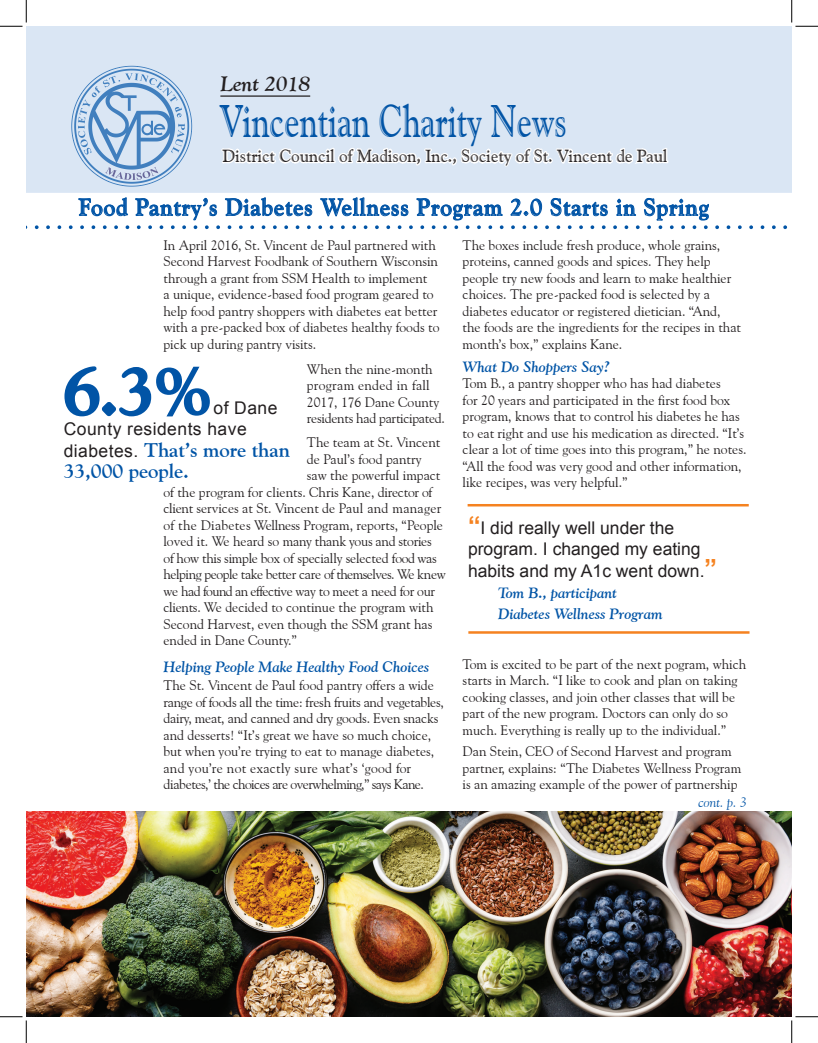
<style>
.page{position:relative;width:818px;height:1043px;background:#fff}
.page>*{position:absolute;margin:0;border:0;box-sizing:border-box;transform-origin:0 0}
.t1{font:700 67.5px "Goudy Old Style BT";color:#0154a6}
.t2{font:45.5px "Goudy Handtooled BT";color:#0154a6;scale:.71 1}
.t3{font:700 23.75px "Goudy Old Style BT";letter-spacing:.04em;color:#0154a6;scale:.94 1}
.t4{font:italic 700 21px "Goudy Old Style BT";color:#231f20}
.t5{font:700 20px/21.2px "Goudy Old Style BT";color:#0154a6}
.t6{font:17.5px/21.2px "Arial";color:#231f20}
.t7{font:17.5px "Goudy Handtooled BT";color:#231f20;scale:.94 1}
.t8{font:17.5px/21.2px "Arial";letter-spacing:.025em;color:#231f20}
.t9{font:italic 700 15px/21.2px "Goudy Old Style BT";color:#0154a6}
.t10{font:13.75px/16.5px "Goudy Old Style BT";color:#231f20}
.t11{font:13.75px "Goudy Old Style BT";letter-spacing:-.02em;color:#231f20}
.t12{font:13.75px "Goudy Old Style BT";letter-spacing:-.03em;color:#231f20}
.t13{font:13.75px "Goudy Old Style BT";letter-spacing:-.04em;color:#231f20}
.t14{font:italic 13.75px "Goudy Old Style BT";color:#0154a6}
.s1{font-family:"Arial";font-weight:400;font-size:17.5px;color:#231f20}
.s2{font-weight:700;font-size:25px;color:#f58220}
</style>
<div class="page">
<svg style="left:64px;top:366px;width:146px;height:51px"></svg>
<hr style="left:467px;top:504px;width:281px;height:2px;background:#f58220">
<hr style="left:468px;top:631px;width:281px;height:2px;background:#f58220">
<img style="left:26px;top:811px;width:765px;height:205px">
<svg style="left:0;top:1016px;width:27px;height:26px"></svg>
<svg style="left:0;top:0;width:818px;height:230px"></svg>
<svg style="left:791px;top:1016px;width:27px;height:26px"></svg>
<h3 class="t4" style="left:220px;top:71px;width:91px">Lent 2018</h3>
<h2 class="t2" style="left:219px;top:93px;width:490px">Vincentian Charity News</h2>
<p class="t7" style="left:222px;top:145px;width:474px">District Council of Madison, Inc., Society of St. Vincent de Paul</p>
<h3 class="t3" style="left:79px;top:192px;width:671px">Food Pantry’s Diabetes Wellness Program 2.0 Starts in Spring</h3>
<p class="t10" style="left:163px;top:236px;width:277px">In April 2016, St. Vincent de Paul partnered with Second Harvest Foodbank of Southern Wisconsin through a grant from SSM Health to implement<br>a unique, evidence-based food program geared to help food pantry shoppers with diabetes eat better with a pre-packed box of diabetes healthy foods to pick up during pantry visits.</p>
<p class="t10" style="left:307px;top:360px;width:140px">When the nine-month program ended in fall<br>2017, 176 Dane County residents had participated.</p>
<p class="t10" style="left:307px;top:434px;width:135px">The team at St. Vincent</p>
<p class="t10" style="left:307px;top:450px;width:116px">de Paul’s food pantry</p>
<p class="t10" style="left:307px;top:467px;width:135px">saw the powerful impact</p>
<p class="t10" style="left:163px;top:483px;width:270px">of the program for clients. Chris Kane, director of</p>
<p class="t10" style="left:163px;top:500px;width:279px">client services at St. Vincent de Paul and manager</p>
<p class="t10" style="left:163px;top:516px;width:281px">of the Diabetes Wellness Program, reports, “People</p>
<p class="t11" style="left:163px;top:533px;width:270px">loved it. We heard so many thank yous and stories</p>
<p class="t11" style="left:163px;top:549px;width:275px">of how this simple box of specially selected food was</p>
<p class="t12" style="left:163px;top:566px;width:284px">helping people take better care of themselves. We knew</p>
<p class="t13" style="left:163px;top:582px;width:273px">we had found an effective way to meet a need for our</p>
<p class="t10" style="left:163px;top:599px;width:271px">clients. We decided to continue the program with</p>
<p class="t10" style="left:163px;top:615px;width:270px">Second Harvest, even though the SSM grant has</p>
<p class="t10" style="left:163px;top:632px;width:135px">ended in Dane County.”</p>
<p class="t9" style="left:163px;top:656px;width:267px">Helping People Make Healthy Food Choices</p>
<p class="t10" style="left:163px;top:676px;width:282px">The St. Vincent de Paul food pantry offers a wide range of foods all the time: fresh fruits and vegetables, dairy, meat, and canned and dry goods. Even snacks and desserts! “It’s great we have so much choice, but when you’re trying to eat to manage diabetes, and you’re not exactly sure what’s ‘good for diabetes,’ the choices are overwhelming,” says Kane.</p>
<h1 class="t1" style="left:64px;top:349px;width:148px">6.3%</h1>
<p class="t8" style="left:64px;top:397px;width:215px;text-indent:150px">of Dane<br>County residents have</p>
<h3 class="t5" style="left:64px;top:439px;width:227px"><span class="s1">diabetes.</span> That’s more than<br>33,000 people.</h3>
<p class="t10" style="left:462px;top:236px;width:280px">The boxes include fresh produce, whole grains, proteins, canned goods and spices. They help people try new foods and learn to make healthier choices. The pre-packed food is selected by a diabetes educator or registered dietician. “And, the foods are the ingredients for the recipes in that month’s box,” explains Kane.</p>
<p class="t9" style="left:462px;top:355px;width:149px">What Do Shoppers Say?</p>
<p class="t10" style="left:462px;top:375px;width:285px">Tom B., a pantry shopper who has had diabetes<br>for 20 years and participated in the first food box program, knows that to control his diabetes he has to eat right and use his medication as directed. “It’s clear a lot of time goes into this program,” he notes. “All the food was very good and other information, like recipes, was very helpful.”</p>
<p class="t6" style="left:468px;top:517px;width:250px"><span class="s2">“</span>I did really well under the program. I changed my eating habits and my A1c went down.<span class="s2">”</span></p>
<p class="t9" style="left:498px;top:582px;width:166px">Tom B., participant<br>Diabetes Wellness Program</p>
<p class="t10" style="left:462px;top:655px;width:285px">Tom is excited to be part of the next pogram, which starts in March. “I like to cook and plan on taking cooking classes, and join other classes that will be part of the new program. Doctors can only do so much. Everything is really up to the individual.”</p>
<p class="t10" style="left:462px;top:743px;width:280px">Dan Stein, CEO of Second Harvest and program partner, explains: “The Diabetes Wellness Program is an amazing example of the power of partnership</p>
<p class="t14" style="left:698px;top:793px;width:50px">cont. p. 3</p>
</div>
